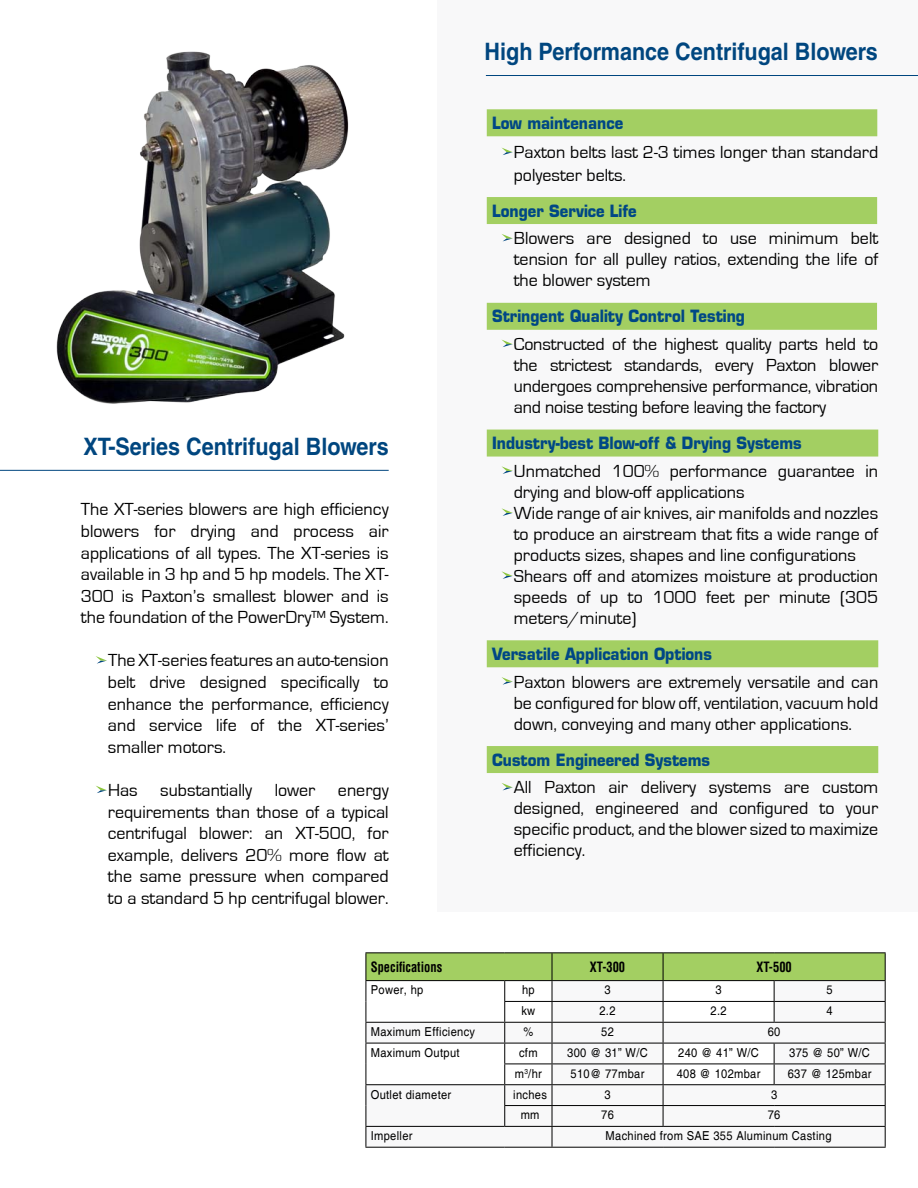
<style>
.page{position:relative;width:918px;height:1188px;background:#fff}
.page>*{position:absolute;margin:0;border:0;box-sizing:border-box;transform-origin:0 0}
.t1{font:700 24px "Helvetica LT Std";color:#00467f;scale:.9 1}
.t2{font:18px/21px "Eurostile";color:#000;text-align:justify}
.t3{font:700 16.5px "Eurostile";color:#004785;scale:.9 1}
.t4{font:700 condensed 13.95px "Helvetica LT Std";color:#000;scale:.9 1}
.t5{font:12.3px "Helvetica";letter-spacing:.03em;color:#000;scale:.9 1}
</style>
<div class="page">
<div style="left:438px;top:0;width:480px;height:911px;background:#f8f8f9"></div>
<div style="left:487px;top:109px;width:390px;height:27px;background:#a3cf62"></div>
<div style="left:487px;top:197px;width:390px;height:27px;background:#a3cf62"></div>
<div style="left:487px;top:303px;width:390px;height:27px;background:#a3cf62"></div>
<div style="left:487px;top:430px;width:391px;height:27px;background:#a3cf62"></div>
<div style="left:487px;top:640px;width:391px;height:27px;background:#a3cf62"></div>
<div style="left:487px;top:746px;width:391px;height:27px;background:#a3cf62"></div>
<svg style="left:502px;top:148px;width:11px;height:7px"></svg>
<svg style="left:502px;top:234px;width:11px;height:7px"></svg>
<svg style="left:502px;top:340px;width:11px;height:7px"></svg>
<svg style="left:501px;top:466px;width:12px;height:8px"></svg>
<svg style="left:501px;top:508px;width:12px;height:8px"></svg>
<svg style="left:501px;top:571px;width:12px;height:8px"></svg>
<svg style="left:501px;top:677px;width:12px;height:8px"></svg>
<svg style="left:502px;top:783px;width:11px;height:7px"></svg>
<svg style="left:96px;top:656px;width:11px;height:8px"></svg>
<svg style="left:96px;top:786px;width:11px;height:7px"></svg>
<hr style="left:0;top:470px;width:389px;height:1px;background:#00467f">
<hr style="left:486px;top:75px;width:432px;height:1px;background:#00467f">
<img style="left:56px;top:51px;width:293px;height:353px">
<hr style="left:365px;top:952px;width:140px;height:1px;background:#000">
<hr style="left:505px;top:952px;width:47px;height:1px;background:#000">
<hr style="left:552px;top:952px;width:111px;height:1px;background:#000">
<hr style="left:663px;top:952px;width:111px;height:1px;background:#000">
<hr style="left:774px;top:952px;width:112px;height:1px;background:#000">
<svg style="left:365px;top:953px;width:521px;height:194px"></svg>
<hr style="left:365px;top:1147px;width:140px;height:1px;background:#000">
<hr style="left:505px;top:1147px;width:47px;height:1px;background:#000">
<hr style="left:552px;top:1147px;width:111px;height:1px;background:#000">
<hr style="left:663px;top:1147px;width:111px;height:1px;background:#000">
<hr style="left:774px;top:1147px;width:112px;height:1px;background:#000">
<h1 class="t1" style="left:83px;top:432px;width:341px">XT-Series Centrifugal Blowers</h1>
<p class="t2" style="left:81px;top:499px;width:309px;line-height:21.6px">The XT-series blowers are high efficiency blowers for drying and process air applications of all types. The XT-series is available in 3 hp and 5 hp models. The XT-300 is Paxton’s smallest blower and is the foundation of the PowerDry™ System.</p>
<p class="t2" style="left:108px;top:650px;width:282px;line-height:21.6px">The XT-series features an auto-tension belt drive designed specifically to enhance the performance, efficiency and service life of the XT-series’ smaller motors.</p>
<p class="t2" style="left:108px;top:780px;width:209px">Has substantially lower</p>
<p class="t2" style="left:108px;top:780px;width:282px;line-height:21.6px;text-indent:230px">energy requirements than those of a typical centrifugal blower: an XT-500, for example, delivers 20% more flow at the same pressure when compared to a standard 5 hp centrifugal blower.</p>
<h1 class="t1" style="left:485px;top:37px;width:438px">High Performance Centrifugal Blowers</h1>
<p class="t3" style="left:492px;top:113px;width:147px">Low maintenance</p>
<p class="t2" style="left:514px;top:141px;width:366px;line-height:22.5px">Paxton belts last 2-3 times longer than standard polyester belts.</p>
<p class="t3" style="left:492px;top:200px;width:162px">Longer Service Life</p>
<p class="t2" style="left:514px;top:228px;width:366px">Blowers are designed to use minimum belt tension for all pulley ratios, extending the life of the blower system</p>
<p class="t3" style="left:492px;top:306px;width:282px">Stringent Quality Control Testing</p>
<p class="t2" style="left:514px;top:334px;width:366px">Constructed of the highest quality parts held to the strictest standards, every Paxton blower undergoes comprehensive performance, vibration and noise testing before leaving the factory</p>
<p class="t3" style="left:492px;top:433px;width:346px">Industry-best Blow-off &amp; Drying Systems</p>
<p class="t2" style="left:514px;top:461px;width:366px;text-align:left">Unmatched 100% performance guarantee in drying and blow-off applications<br>Wide range of air knives, air manifolds and nozzles to produce an airstream that fits a wide range of products sizes, shapes and line configurations Shears off and atomizes moisture at production speeds of up to 1000 feet per minute (305 meters/minute)</p>
<p class="t3" style="left:492px;top:644px;width:246px">Versatile Application Options</p>
<p class="t2" style="left:514px;top:671px;width:366px">Paxton blowers are extremely versatile and can be configured for blow off, ventilation, vacuum hold down, conveying and many other applications.</p>
<p class="t3" style="left:492px;top:749px;width:244px">Custom Engineered Systems</p>
<p class="t2" style="left:514px;top:777px;width:366px">All Paxton air delivery systems are custom designed, engineered and configured to your specific product, and the blower sized to maximize efficiency.</p>
<p class="t4" style="left:371px;top:958px;width:81px">Specifications</p>
<p class="t4" style="left:590px;top:958px;width:41px">XT-300</p>
<p class="t4" style="left:756px;top:958px;width:41px">XT-500</p>
<p class="t5" style="left:371px;top:983px;width:60px">Power, hp</p>
<p class="t5" style="left:522px;top:983px;width:16px">hp</p>
<p class="t5" style="left:604px;top:983px;width:8px">3</p>
<p class="t5" style="left:716px;top:983px;width:8px">3</p>
<p class="t5" style="left:827px;top:983px;width:8px">5</p>
<p class="t5" style="left:521px;top:1004px;width:17px">kw</p>
<p class="t5" style="left:599px;top:1004px;width:19px">2.2</p>
<p class="t5" style="left:711px;top:1004px;width:19px">2.2</p>
<p class="t5" style="left:827px;top:1004px;width:8px">4</p>
<p class="t5" style="left:371px;top:1025px;width:117px">Maximum Efficiency</p>
<p class="t5" style="left:523px;top:1025px;width:12px">%</p>
<p class="t5" style="left:601px;top:1025px;width:16px">52</p>
<p class="t5" style="left:768px;top:1025px;width:16px">60</p>
<p class="t5" style="left:371px;top:1045px;width:100px">Maximum Output</p>
<p class="t5" style="left:519px;top:1045px;width:22px">cfm</p>
<p class="t5" style="left:567px;top:1045px;width:91px">300 @ 31” W/C</p>
<p class="t5" style="left:678px;top:1045px;width:91px">240 @ 41” W/C</p>
<p class="t5" style="left:789px;top:1045px;width:91px">375 @ 50” W/C</p>
<p class="t5" style="left:515px;top:1066px;width:32px">m<sup>3</sup>/hr</p>
<p class="t5" style="left:571px;top:1066px;width:84px">510@ 77mbar</p>
<p class="t5" style="left:677px;top:1066px;width:95px">408 @ 102mbar</p>
<p class="t5" style="left:788px;top:1066px;width:95px">637 @ 125mbar</p>
<p class="t5" style="left:371px;top:1087px;width:91px">Outlet diameter</p>
<p class="t5" style="left:513px;top:1087px;width:39px">inches</p>
<p class="t5" style="left:604px;top:1087px;width:8px">3</p>
<p class="t5" style="left:771px;top:1087px;width:8px">3</p>
<p class="t5" style="left:521px;top:1108px;width:22px">mm</p>
<p class="t5" style="left:601px;top:1108px;width:16px">76</p>
<p class="t5" style="left:768px;top:1108px;width:16px">76</p>
<p class="t5" style="left:371px;top:1129px;width:48px">Impeller</p>
<p class="t5" style="left:606px;top:1129px;width:252px">Machined from SAE 355 Aluminum Casting</p>
</div>
